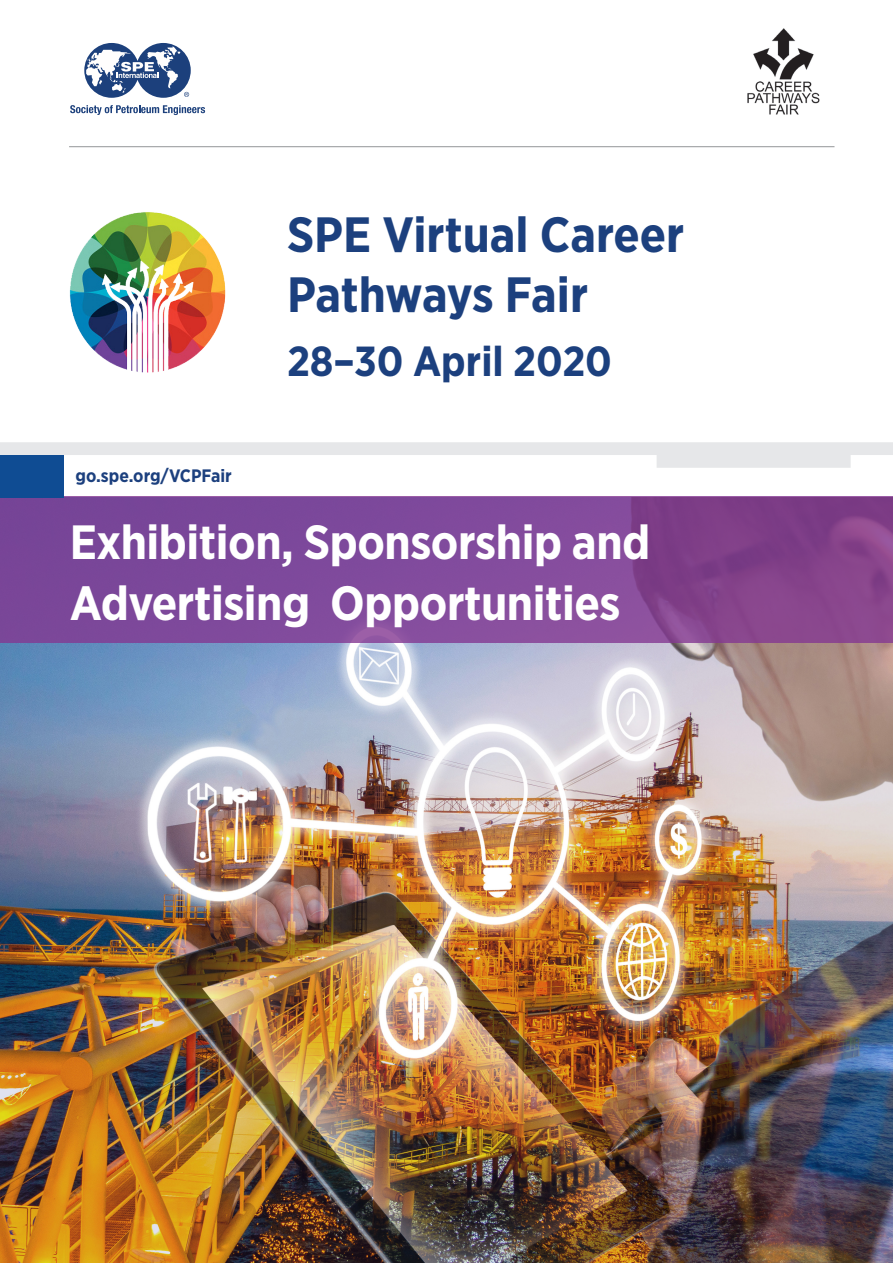
<style>
.page{position:relative;width:893px;height:1263px;background:#fff}
.page>*{position:absolute;margin:0;border:0;box-sizing:border-box;transform-origin:0 0}
.t1{font:700 49.5px "Gotham Narrow";color:#1c407e}
._6_Document_Title{font:700 48px "Gotham Narrow";letter-spacing:-.01em;color:#fff}
.t2{font:700 42px "Gotham Narrow";color:#1c407e}
.t3{font:700 18px "Gotham Narrow";color:#1c407e}
</style>
<div class="page">
<hr style="left:69px;top:146px;width:765px;height:1px;background:#939598">
<svg style="left:84px;top:43px;width:107px;height:55px"></svg>
<svg style="left:70px;top:105px;width:135px;height:10px"></svg>
<img style="left:69px;top:212px;width:157px;height:161px">
<img style="left:0;top:643px;width:893px;height:620px">
<img style="left:747px;top:28px;width:73px;height:87px">
<svg style="left:0;top:496px;width:893px;height:147px;background:#804796"></svg>
<svg style="left:0;top:442px;width:893px;height:26px"></svg>
<div style="left:0;top:455px;width:64px;height:42px;background:#0f4c93"></div>
<p class="t1" style="left:287px;top:203px;width:399px">SPE Virtual Career</p>
<p class="t1" style="left:287px;top:262px;width:303px">Pathways Fair</p>
<p class="t2" style="left:287px;top:335px;width:326px">28–30 April 2020</p>
<p class="t3" style="left:75px;top:464px;width:158px">go.spe.org/VCPFair</p>
<p class="_6_Document_Title" style="left:70px;top:511px;width:582px">Exhibition, Sponsorship and</p>
<p class="_6_Document_Title" style="left:70px;top:572px;width:552px">Advertising Opportunities</p>
</div>
